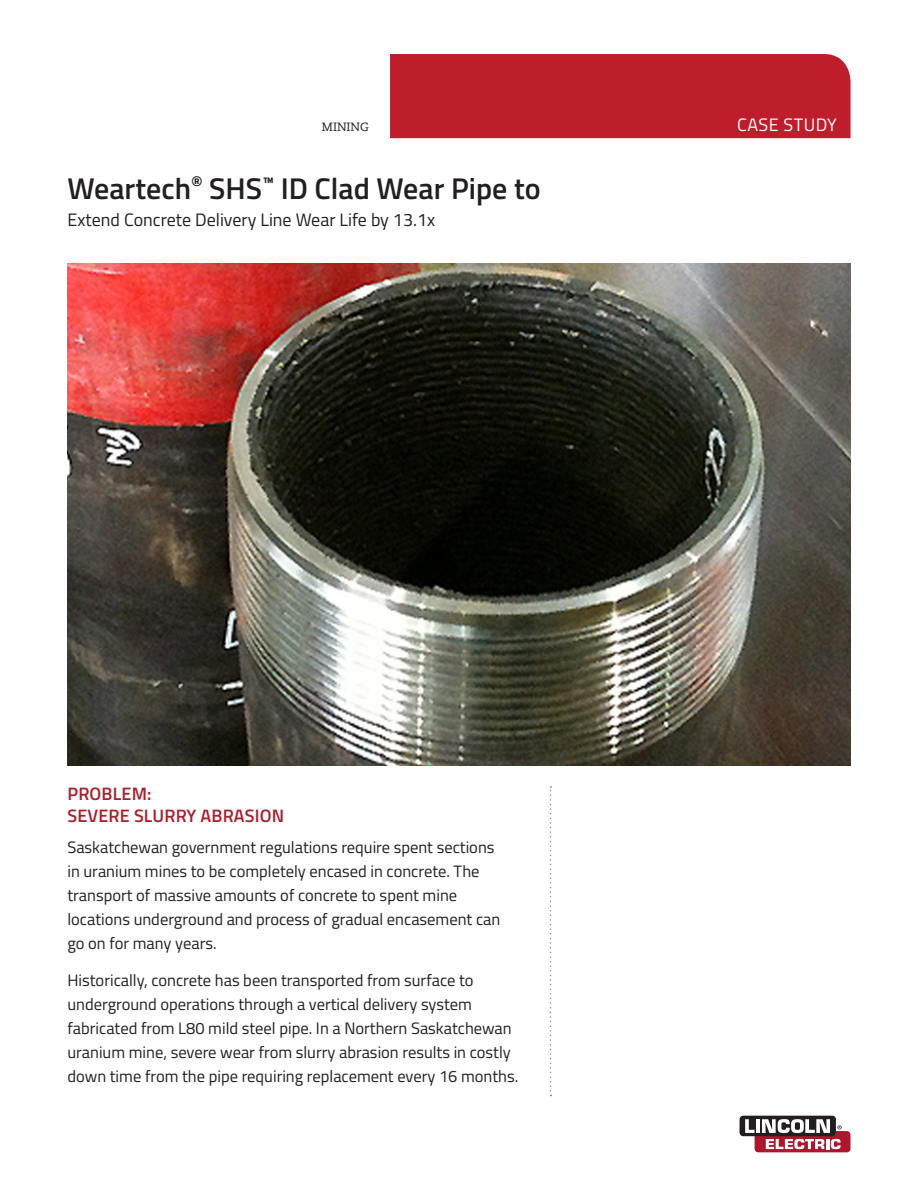
<style>
.page{position:relative;width:918px;height:1188px;background:#fff}
.page>*{position:absolute;margin:0;border:0;box-sizing:border-box;transform-origin:0 0}
.t1{font:600 30px "Titillium";color:#231f20}
.t2{font:18px "Titillium";color:#231f20}
.t3{font:600 18px/22.5px "Titillium";letter-spacing:.01em;color:#ab1e2c}
.t4{font:18px "Titillium";letter-spacing:.025em;color:#fff}
.t5{font:16.5px/24px "Titillium";color:#231f20}
.t6{font:12px "Caecilia LT Std";color:#231f20}
</style>
<div class="page">
<div style="left:390px;top:54px;width:461px;height:84px;background:#be1d2c"></div>
<img style="left:67px;top:264px;width:784px;height:502px">
<svg style="left:550px;top:786px;width:1px;height:310px"></svg>
<div style="left:740px;top:1116px;width:96px;height:20px;background:#231f20;border-radius:4px"></div>
<svg style="left:745px;top:1119px;width:106px;height:33px"></svg>
<p class="t6" style="left:322px;top:120px;width:48px">MINING</p>
<p class="t4" style="left:737px;top:111px;width:101px">CASE STUDY</p>
<p class="t1" style="left:67px;top:166px;width:475px">Weartech<sup>®</sup> SHS<sup>™</sup> ID Clad Wear Pipe to</p>
<p class="t2" style="left:67px;top:206px;width:369px">Extend Concrete Delivery Line Wear Life by 13.1x</p>
<p class="t3" style="left:68px;top:781px;width:218px">PROBLEM:<br>SEVERE SLURRY ABRASION</p>
<p class="t5" style="left:67px;top:834px;width:434px">Saskatchewan government regulations require spent sections in uranium mines to be completely encased in concrete. The transport of massive amounts of concrete to spent mine locations underground and process of gradual encasement can go on for many years.</p>
<p class="t5" style="left:67px;top:968px;width:452px">Historically, concrete has been transported from surface to underground operations through a vertical delivery system fabricated from L80 mild steel pipe. In a Northern Saskatchewan uranium mine, severe wear from slurry abrasion results in costly down time from the pipe requiring replacement every 16 months.</p>
</div>
